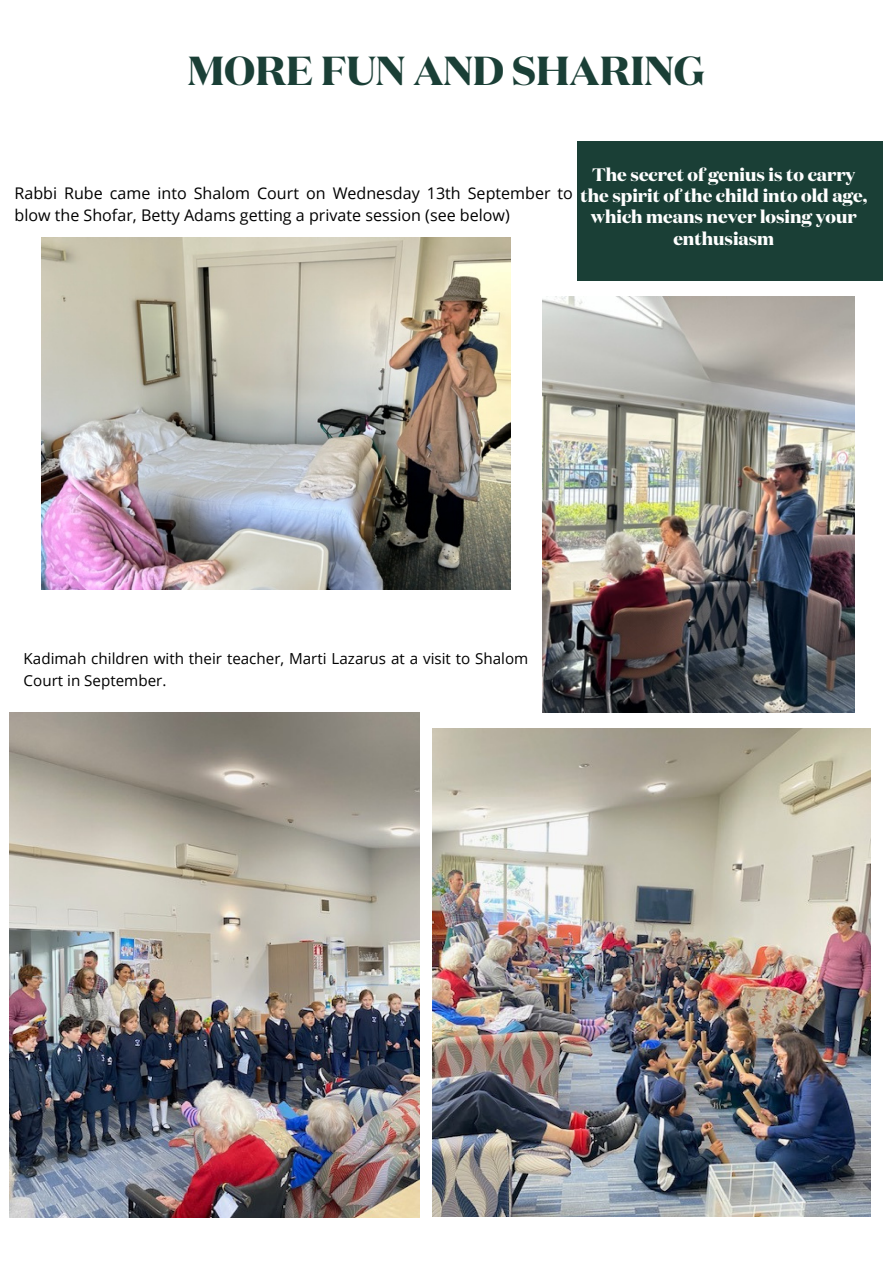
<style>
.page{position:relative;width:893px;height:1264px;background:#fff}
.page>*{position:absolute;margin:0;border:0;box-sizing:border-box;transform-origin:0 0}
.t1{font:700 40.5px "Domaine Disp";color:#1a3f36}
.t2{font:700 18px/21.3px "Domaine Disp";color:#fff;text-align:center}
.t3{font:16.05px/21.9px "Open Sans";color:#000}
.t4{font:15.15px/21.1px "Open Sans";color:#000}
</style>
<div class="page">
<div style="left:577px;top:141px;width:306px;height:140px;background:#1a3f36"></div>
<img style="left:9px;top:712px;width:411px;height:504px">
<img style="left:41px;top:237px;width:469px;height:352px">
<img style="left:542px;top:296px;width:312px;height:416px">
<img style="left:432px;top:728px;width:438px;height:488px">
<h1 class="t1" style="left:188px;top:44px;width:518px">MORE FUN AND SHARING</h1>
<p class="t3" style="left:15px;top:181px;width:560px">Rabbi Rube came into Shalom Court on Wednesday 13th September to blow the Shofar, Betty Adams getting a private session (see below)</p>
<p class="t2" style="left:580px;top:163px;width:288px">The secret of genius is to carry the spirit of the child into old age, which means never losing your enthusiasm</p>
<p class="t4" style="left:24px;top:648px;width:506px">Kadimah children with their teacher, Marti Lazarus at a visit to Shalom<br>Court in September.</p>
</div>
